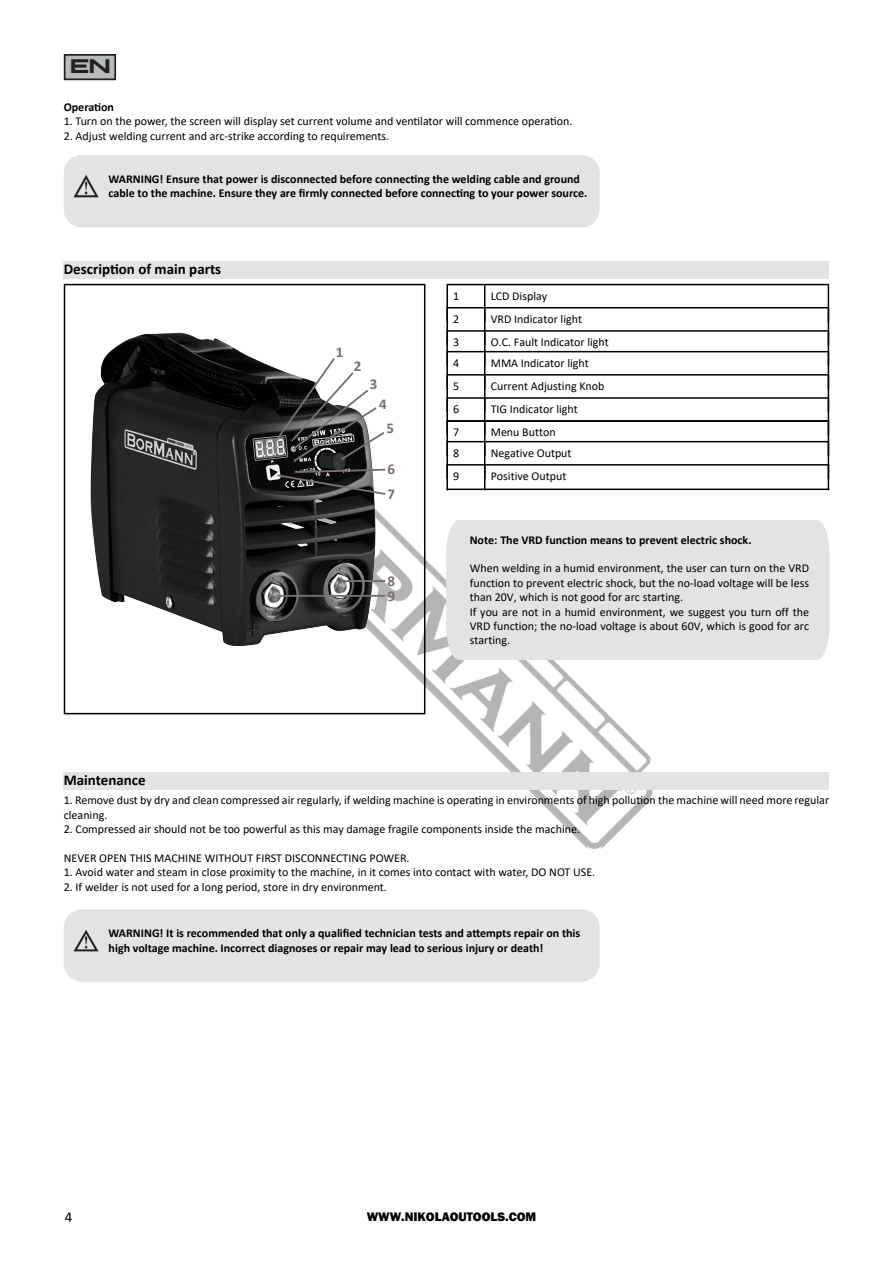
<style>
.page{position:relative;width:893px;height:1263px;background:#fff}
.page>*{position:absolute;margin:0;border:0;box-sizing:border-box;transform-origin:0 0}
.t1{font:700 20.55px "Plateia";color:#231f20}
.t2{font:700 15px "Calibri";color:#000}
.t3{font:700 15px/24.6px "Calibri";color:#7a706d}
.t4{font:15px "Calibri";color:#000}
.t5{font:800 12.75px "Franklin Gothic";color:#000}
.t6{font:12px/14.4px "Calibri";color:#000}
.t7{font:700 12px/14.4px "Calibri";color:#000}
</style>
<div class="page">
<img style="left:223px;top:408px;width:447px;height:441px">
<div style="left:64px;top:155px;width:536px;height:72px;background:#e3e3e3;border-radius:18px"></div>
<img style="left:73px;top:175px;width:26px;height:23px">
<div style="left:64px;top:261px;width:765px;height:18px;background:#e3e3e3"></div>
<div style="left:64px;top:284px;width:361px;height:430px;border:2px solid #000"></div>
<hr style="left:446px;top:284px;width:39px;height:1px;background:#000">
<hr style="left:446px;top:285px;width:2px;height:37px;background:#000">
<hr style="left:485px;top:284px;width:344px;height:1px;background:#000">
<hr style="left:484px;top:285px;width:1px;height:37px;background:#000">
<hr style="left:828px;top:285px;width:1px;height:37px;background:#000">
<hr style="left:446px;top:307px;width:39px;height:1px;background:#000">
<hr style="left:446px;top:308px;width:2px;height:37px;background:#000">
<hr style="left:485px;top:307px;width:344px;height:1px;background:#000">
<hr style="left:484px;top:308px;width:1px;height:37px;background:#000">
<hr style="left:828px;top:308px;width:1px;height:37px;background:#000">
<hr style="left:446px;top:330px;width:39px;height:2px;background:#000">
<hr style="left:446px;top:332px;width:2px;height:34px;background:#000">
<hr style="left:485px;top:330px;width:344px;height:2px;background:#000">
<hr style="left:484px;top:332px;width:1px;height:34px;background:#000">
<hr style="left:828px;top:332px;width:1px;height:34px;background:#000">
<hr style="left:446px;top:351px;width:39px;height:1px;background:#000">
<hr style="left:446px;top:352px;width:2px;height:37px;background:#000">
<hr style="left:485px;top:351px;width:344px;height:1px;background:#000">
<hr style="left:484px;top:352px;width:1px;height:37px;background:#000">
<hr style="left:828px;top:352px;width:1px;height:37px;background:#000">
<hr style="left:446px;top:374px;width:39px;height:2px;background:#000">
<hr style="left:446px;top:376px;width:2px;height:36px;background:#000">
<hr style="left:485px;top:374px;width:344px;height:2px;background:#000">
<hr style="left:484px;top:376px;width:1px;height:36px;background:#000">
<hr style="left:828px;top:376px;width:1px;height:36px;background:#000">
<hr style="left:446px;top:397px;width:39px;height:2px;background:#000">
<hr style="left:446px;top:399px;width:2px;height:36px;background:#000">
<hr style="left:485px;top:397px;width:344px;height:2px;background:#000">
<hr style="left:484px;top:399px;width:1px;height:36px;background:#000">
<hr style="left:828px;top:399px;width:1px;height:36px;background:#000">
<div style="left:64px;top:772px;width:765px;height:17px;background:#e3e3e3"></div>
<div style="left:64px;top:909px;width:536px;height:73px;background:#e3e3e3;border-radius:18px"></div>
<img style="left:73px;top:930px;width:26px;height:22px">
<hr style="left:446px;top:420px;width:39px;height:2px;background:#000">
<hr style="left:446px;top:422px;width:2px;height:34px;background:#000">
<hr style="left:485px;top:420px;width:344px;height:2px;background:#000">
<hr style="left:484px;top:422px;width:1px;height:34px;background:#000">
<hr style="left:828px;top:422px;width:1px;height:34px;background:#000">
<hr style="left:446px;top:441px;width:39px;height:1px;background:#000">
<hr style="left:446px;top:442px;width:2px;height:37px;background:#000">
<hr style="left:485px;top:441px;width:344px;height:1px;background:#000">
<hr style="left:484px;top:442px;width:1px;height:37px;background:#000">
<hr style="left:828px;top:442px;width:1px;height:37px;background:#000">
<hr style="left:446px;top:464px;width:39px;height:2px;background:#000">
<hr style="left:485px;top:464px;width:344px;height:2px;background:#000">
<hr style="left:446px;top:488px;width:39px;height:2px;background:#000">
<hr style="left:485px;top:488px;width:344px;height:2px;background:#000">
<div style="left:446px;top:520px;width:383px;height:140px;background:#e3e3e3"></div>
<div style="left:65px;top:55px;width:50px;height:24px;background:#b7baba"></div>
<div style="left:64px;top:54px;width:52px;height:26px;border:2px solid #231f20"></div>
<img style="left:90px;top:332px;width:302px;height:313px">
<svg style="left:273px;top:356px;width:114px;height:140px"></svg>
<hr style="left:342px;top:580px;width:43px;height:2px;background:#7a706d">
<hr style="left:276px;top:595px;width:109px;height:2px;background:#7a706d">
<h1 class="t1" style="left:70px;top:54px;width:41px">EN</h1>
<p class="t7" style="left:64px;top:100px;width:52px">Operation</p>
<p class="t6" style="left:64px;top:114px;width:510px">1. Turn on the power, the screen will display set current volume and ventilator will commence operation.</p>
<p class="t6" style="left:64px;top:128px;width:327px">2. Adjust welding current and arc-strike according to requirements.</p>
<p class="t7" style="left:109px;top:172px;width:480px">WARNING! Ensure that power is disconnected before connecting the welding cable and ground cable to the machine. Ensure they are firmly connected before connecting to your power source.</p>
<p class="t2" style="left:64px;top:259px;width:159px">Description of main parts</p>
<p class="t3" style="left:336px;top:340px;width:9px">1</p>
<p class="t3" style="left:354px;top:354px;width:9px">2</p>
<p class="t3" style="left:370px;top:371px;width:9px">3</p>
<p class="t3" style="left:379px;top:391px;width:9px">4</p>
<p class="t3" style="left:386px;top:416px;width:9px">5</p>
<p class="t3" style="left:388px;top:457px;width:9px">6<br>7</p>
<p class="t3" style="left:388px;top:573px;width:9px;line-height:14.9px">8<br>9</p>
<p class="t6" style="left:453px;top:288px;width:8px">1</p>
<p class="t6" style="left:491px;top:288px;width:58px">LCD Display</p>
<p class="t6" style="left:453px;top:311px;width:8px">2</p>
<p class="t6" style="left:491px;top:311px;width:93px">VRD Indicator light</p>
<p class="t6" style="left:453px;top:334px;width:8px">3</p>
<p class="t6" style="left:491px;top:334px;width:120px">O.C. Fault Indicator light</p>
<p class="t6" style="left:453px;top:355px;width:8px">4</p>
<p class="t6" style="left:491px;top:355px;width:100px">MMA Indicator light</p>
<p class="t6" style="left:453px;top:378px;width:8px">5</p>
<p class="t6" style="left:491px;top:378px;width:115px">Current Adjusting Knob</p>
<p class="t6" style="left:453px;top:401px;width:8px">6</p>
<p class="t6" style="left:491px;top:401px;width:89px">TIG Indicator light</p>
<p class="t6" style="left:453px;top:424px;width:8px">7</p>
<p class="t6" style="left:491px;top:424px;width:67px">Menu Button</p>
<p class="t6" style="left:453px;top:445px;width:8px">8</p>
<p class="t6" style="left:491px;top:445px;width:82px">Negative Output</p>
<p class="t6" style="left:453px;top:468px;width:8px">9</p>
<p class="t6" style="left:491px;top:468px;width:77px">Positive Output</p>
<p class="t7" style="left:470px;top:532px;width:283px">Note: The VRD function means to prevent electric shock.</p>
<p class="t6" style="left:470px;top:561px;width:341px">When welding in a humid environment, the user can turn on the VRD function to prevent electric shock, but the no-load voltage will be less than 20V, which is not good for arc starting.<br>If you are not in a humid environment, we suggest you turn off the VRD function; the no-load voltage is about 60V, which is good for arc starting.</p>
<p class="t2" style="left:64px;top:769px;width:84px">Maintenance</p>
<p class="t6" style="left:64px;top:793px;width:767px">1. Remove dust by dry and clean compressed air regularly, if welding machine is operating in environments of high pollution the machine will need more regular cleaning.</p>
<p class="t6" style="left:64px;top:821px;width:518px">2. Compressed air should not be too powerful as this may damage fragile components inside the machine.</p>
<p class="t6" style="left:64px;top:850px;width:347px">NEVER OPEN THIS MACHINE WITHOUT FIRST DISCONNECTING POWER.</p>
<p class="t6" style="left:64px;top:865px;width:533px">1. Avoid water and steam in close proximity to the machine, in it comes into contact with water, DO NOT USE.</p>
<p class="t6" style="left:64px;top:879px;width:325px">2. If welder is not used for a long period, store in dry environment.</p>
<p class="t7" style="left:109px;top:926px;width:473px">WARNING! It is recommended that only a qualified technician tests and attempts repair on this high voltage machine. Incorrect diagnoses or repair may lead to serious injury or death!</p>
<p class="t4" style="left:65px;top:1206px;width:9px">4</p>
<p class="t5" style="left:367px;top:1208px;width:171px">WWW.NIKOLAOUTOOLS.COM</p>
</div>
